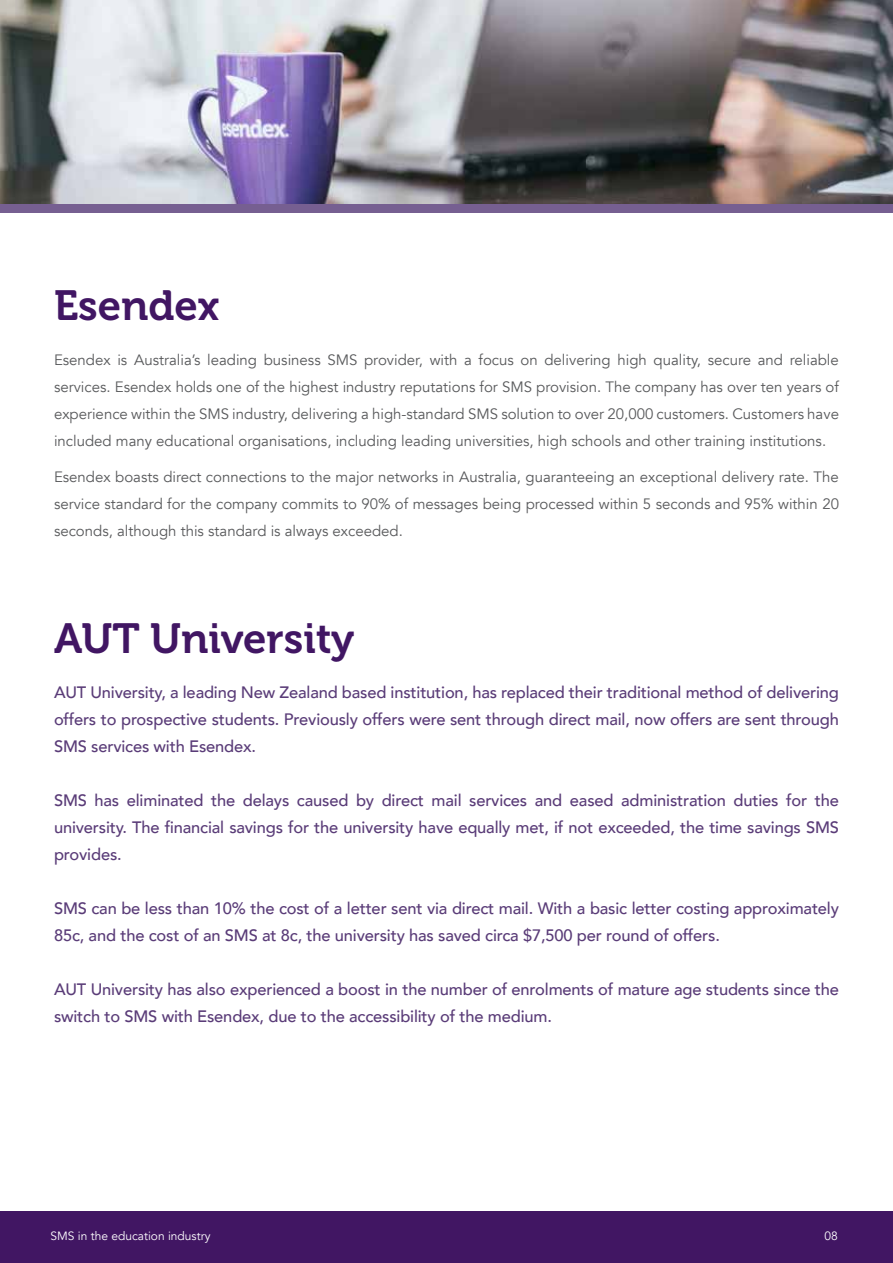
<style>
.page{position:relative;width:893px;height:1263px;background:#fff}
.page>*{position:absolute;margin:0;border:0;box-sizing:border-box;transform-origin:0 0}
.t1{font:42px "Museo 700";color:#411663}
.t2{font:500 16.5px/27px "Avenir";letter-spacing:-.01em;color:#5a3c78;text-align:justify}
.t3{font:15px/27px "Avenir";color:#58595b;text-align:justify}
.t4{font:12px "Avenir";color:#fff}
</style>
<div class="page">
<div style="left:0;top:1212px;width:893px;height:51px;background:#411663"></div>
<img style="left:0;top:0;width:893px;height:204px">
<div style="left:0;top:204px;width:893px;height:9px;background:#765f91"></div>
<h1 class="t1" style="left:54px;top:282px;width:167px">Esendex</h1>
<p class="t3" style="left:54px;top:346px;width:786px">Esendex is Australia’s leading business SMS provider, with a focus on delivering high quality, secure and reliable services. Esendex holds one of the highest industry reputations for SMS provision. The company has over ten years of experience within the SMS industry, delivering a high-standard SMS solution to over 20,000 customers. Customers have included many educational organisations, including leading universities, high schools and other training institutions.</p>
<p class="t3" style="left:54px;top:463px;width:786px">Esendex boasts direct connections to the major networks in Australia, guaranteeing an exceptional delivery rate. The service standard for the company commits to 90% of messages being processed within 5 seconds and 95% within 20 seconds, although this standard is always exceeded.</p>
<h1 class="t1" style="left:54px;top:615px;width:302px">AUT University</h1>
<p class="t2" style="left:54px;top:677px;width:786px">AUT University, a leading New Zealand based institution, has replaced their traditional method of delivering offers to prospective students. Previously offers were sent through direct mail, now offers are sent through SMS services with Esendex.</p>
<p class="t2" style="left:54px;top:785px;width:786px">SMS has eliminated the delays caused by direct mail services and eased administration duties for the university. The financial savings for the university have equally met, if not exceeded, the time savings SMS provides.</p>
<p class="t2" style="left:54px;top:893px;width:786px">SMS can be less than 10% the cost of a letter sent via direct mail. With a basic letter costing approximately<br>85c, and the cost of an SMS at 8c, the university has saved circa $7,500 per round of offers.</p>
<p class="t2" style="left:54px;top:974px;width:786px">AUT University has also experienced a boost in the number of enrolments of mature age students since the switch to SMS with Esendex, due to the accessibility of the medium.</p>
<p class="t4" style="left:50px;top:1229px;width:162px">SMS in the education industry</p>
<p class="t4" style="left:824px;top:1229px;width:15px">038</p>
<p class="t4" style="left:78px;top:1229px;width:195px">Versand in der Produk ion &amp; Technik</p>
</div>
